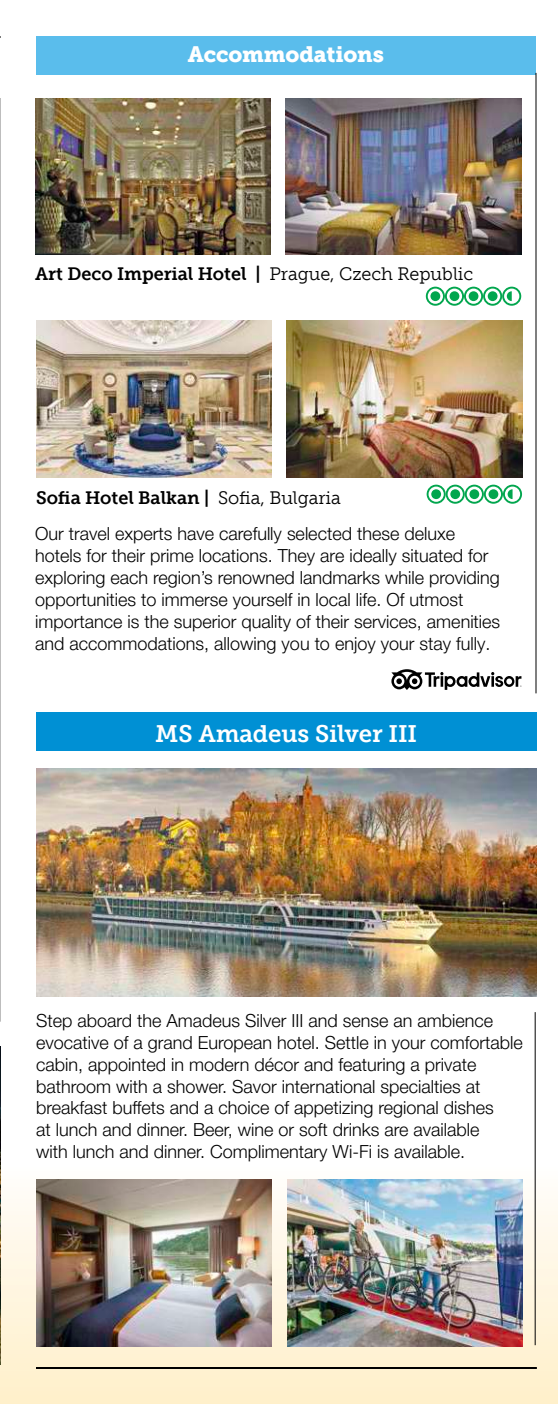
<style>
.page{position:relative;width:558px;height:1404px;background:#fff}
.page>*{position:absolute;margin:0;border:0;box-sizing:border-box;transform-origin:0 0}
.t1{font:24px "Museo Slab 700";letter-spacing:-.005em;color:#fff}
.t2{font:22px "Museo Slab 900";letter-spacing:-.005em;color:#fff}
.t3{font:300 18px/22px "Helvetica Neue LT Pro";color:#000}
.t4{font:18px "Museo Slab 700";letter-spacing:-.005em;color:#000}
.s1{font-family:"Museo Slab 300"}
</style>
<div class="page">
<div style="left:0;top:1165px;width:558px;height:239px;background:linear-gradient(to bottom,#faf9f7,#fff0c9)"></div>
<img style="left:0;top:1046px;width:1px;height:319px">
<img style="left:35px;top:99px;width:236px;height:156px">
<img style="left:286px;top:99px;width:235px;height:156px">
<div style="left:36px;top:36px;width:500px;height:39px;background:#5abdec"></div>
<svg style="left:426px;top:287px;width:95px;height:19px"></svg>
<img style="left:36px;top:321px;width:236px;height:156px">
<img style="left:286px;top:321px;width:236px;height:156px">
<svg style="left:427px;top:485px;width:95px;height:19px"></svg>
<svg style="left:391px;top:669px;width:131px;height:21px"></svg>
<img style="left:36px;top:1180px;width:236px;height:167px">
<img style="left:288px;top:1180px;width:235px;height:167px">
<img style="left:36px;top:768px;width:500px;height:228px">
<hr style="left:535px;top:1012px;width:1px;height:333px;background:#000">
<div style="left:36px;top:712px;width:500px;height:39px;background:#0090d4"></div>
<hr style="left:36px;top:1367px;width:501px;height:2px;background:#000">
<hr style="left:536px;top:73px;width:1px;height:620px;background:#000">
<hr style="left:0;top:98px;width:1px;height:924px;background:#000">
<p class="t2" style="left:188px;top:41px;width:198px">Accommodations</p>
<p class="t4" style="left:35px;top:265px;width:439px">Art Deco Imperial Hotel | <span class="s1">Prague, Czech Republic</span></p>
<p class="t4" style="left:36px;top:487px;width:307px">So昀椀a Hotel Balkan | <span class="s1">So昀椀a, Bulgaria</span></p>
<p class="t3" style="left:35px;top:524px;width:467px">Our travel experts have carefully selected these deluxe hotels for their prime locations. They are ideally situated for exploring each region’s renowned landmarks while providing opportunities to immerse yourself in local life. Of utmost importance is the superior quality of their services, amenities and accommodations, allowing you to enjoy your stay fully.</p>
<h1 class="t1" style="left:155px;top:722px;width:264px">MS Amadeus Silver III</h1>
<p class="t3" style="left:36px;top:1010px;width:488px">Step aboard the Amadeus Silver III and sense an ambience evocative of a grand European hotel. Settle in your comfortable cabin, appointed in modern décor and featuring a private bathroom with a shower. Savor international specialties at breakfast buffets and a choice of appetizing regional dishes<br>at lunch and dinner. Beer, wine or soft drinks are available<br>with lunch and dinner. Complimentary Wi-Fi is available.</p>
</div>
